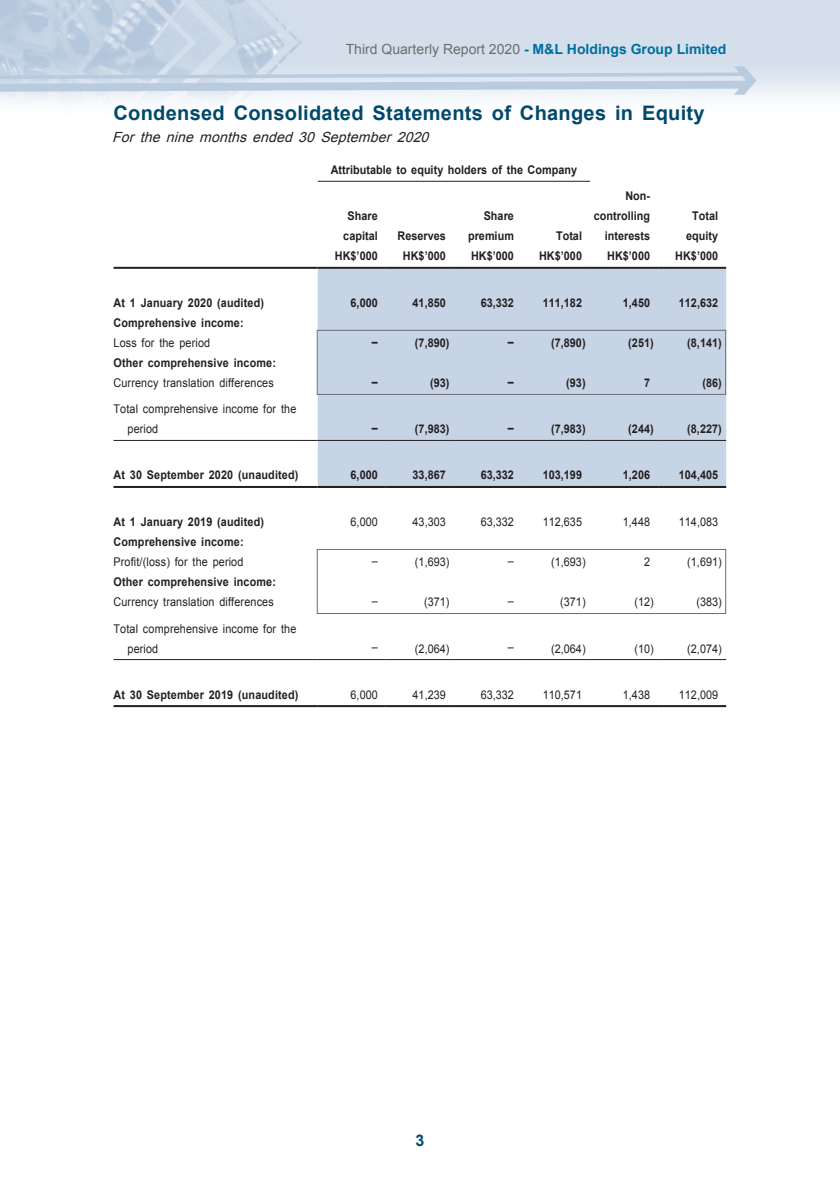
<style>
.page{position:relative;width:840px;height:1191px;background:#fff}
.page>*{position:absolute;margin:0;border:0;box-sizing:border-box;transform-origin:0 0}
._02a_Title{font:700 20px "Arial";letter-spacing:.015em;color:#00486c}
.t1{font:700 16px "Arial";color:#00486c}
.t2{font:14px "Arial";color:#6c6d70}
._01_Body_Text{font:italic 14px "Arial";color:#231f20}
._01_Body_Text-2{font:700 12px/20px "Arial";letter-spacing:.005em;color:#231f20;text-align:center;scale:.9 1}
._15_Table_Stub{font:700 12px "Arial";letter-spacing:.015em;color:#231f20;scale:.9 1}
._15_Table_Stub-2{font:12px/20px "Arial";letter-spacing:.015em;color:#231f20;scale:.9 1}
._01_Body_Text-3{font:12px "Arial";letter-spacing:.005em;color:#231f20;scale:.9 1}
.s1{font-weight:700;color:#006e9f}
</style>
<div class="page">
<img style="left:0;top:0;width:839px;height:708px">
<svg style="left:0;top:66px;width:756px;height:29px;background:#cddae8"></svg>
<div style="left:317px;top:269px;width:408px;height:217px;background:#c7d4e5"></div>
<hr style="left:317px;top:181px;width:272px;height:1px;background:#231f20">
<hr style="left:113px;top:267px;width:204px;height:2px;background:#231f20">
<hr style="left:317px;top:267px;width:68px;height:2px;background:#231f20">
<hr style="left:385px;top:267px;width:68px;height:2px;background:#231f20">
<hr style="left:453px;top:267px;width:68px;height:2px;background:#231f20">
<hr style="left:521px;top:267px;width:68px;height:2px;background:#231f20">
<hr style="left:589px;top:267px;width:68px;height:2px;background:#231f20">
<hr style="left:657px;top:267px;width:68px;height:2px;background:#231f20">
<div style="left:316px;top:330px;width:409px;height:65px;border:1px solid #6c6d70"></div>
<hr style="left:113px;top:440px;width:204px;height:1px;background:#231f20">
<hr style="left:317px;top:440px;width:68px;height:1px;background:#231f20">
<hr style="left:385px;top:440px;width:68px;height:1px;background:#231f20">
<hr style="left:453px;top:440px;width:68px;height:1px;background:#231f20">
<hr style="left:521px;top:440px;width:68px;height:1px;background:#231f20">
<hr style="left:589px;top:440px;width:68px;height:1px;background:#231f20">
<hr style="left:657px;top:440px;width:68px;height:1px;background:#231f20">
<hr style="left:113px;top:486px;width:204px;height:2px;background:#231f20">
<hr style="left:317px;top:486px;width:68px;height:2px;background:#231f20">
<hr style="left:385px;top:486px;width:68px;height:2px;background:#231f20">
<hr style="left:453px;top:486px;width:68px;height:2px;background:#231f20">
<hr style="left:521px;top:486px;width:68px;height:2px;background:#231f20">
<hr style="left:589px;top:486px;width:68px;height:2px;background:#231f20">
<hr style="left:657px;top:486px;width:68px;height:2px;background:#231f20">
<div style="left:316px;top:549px;width:409px;height:65px;border:1px solid #6c6d70"></div>
<hr style="left:113px;top:659px;width:204px;height:1px;background:#231f20">
<hr style="left:317px;top:659px;width:68px;height:1px;background:#231f20">
<hr style="left:385px;top:659px;width:68px;height:1px;background:#231f20">
<hr style="left:453px;top:659px;width:68px;height:1px;background:#231f20">
<hr style="left:521px;top:659px;width:68px;height:1px;background:#231f20">
<hr style="left:589px;top:659px;width:68px;height:1px;background:#231f20">
<hr style="left:657px;top:659px;width:68px;height:1px;background:#231f20">
<hr style="left:113px;top:705px;width:204px;height:2px;background:#231f20">
<hr style="left:317px;top:705px;width:68px;height:2px;background:#231f20">
<hr style="left:385px;top:705px;width:68px;height:2px;background:#231f20">
<hr style="left:453px;top:705px;width:68px;height:2px;background:#231f20">
<hr style="left:521px;top:705px;width:68px;height:2px;background:#231f20">
<hr style="left:589px;top:705px;width:68px;height:2px;background:#231f20">
<hr style="left:657px;top:705px;width:68px;height:2px;background:#231f20">
<p class="t2" style="left:345px;top:40px;width:382px">Third Quarterly Report 2020 <span class="s1">- M&amp;L Holdings Group Limited</span></p>
<p class="_02a_Title" style="left:113px;top:100px;width:592px">Condensed Consolidated Statements of Changes in Equity</p>
<p class="_01_Body_Text" style="left:112px;top:128px;width:323px">For the nine months ended 30 September 2020</p>
<p class="_01_Body_Text-2" style="left:330px;top:160px;width:275px">Attributable to equity holders of the Company</p>
<p class="_01_Body_Text-2" style="left:343px;top:206px;width:40px">Share capital</p>
<p class="_01_Body_Text-2" style="left:593px;top:186px;width:64px;text-align:right">Non&shy;controlling interests</p>
<p class="_01_Body_Text-2" style="left:468px;top:206px;width:52px;text-align:right">Share premium</p>
<p class="_01_Body_Text-2" style="left:685px;top:206px;width:37px">Total equity</p>
<p class="_01_Body_Text-2" style="left:397px;top:226px;width:55px">Reserves</p>
<p class="_01_Body_Text-2" style="left:555px;top:226px;width:30px">Total</p>
<p class="_01_Body_Text-2" style="left:335px;top:246px;width:49px">HK$’000</p>
<p class="_01_Body_Text-2" style="left:403px;top:246px;width:49px">HK$’000</p>
<p class="_01_Body_Text-2" style="left:471px;top:246px;width:49px">HK$’000</p>
<p class="_01_Body_Text-2" style="left:539px;top:246px;width:49px">HK$’000</p>
<p class="_01_Body_Text-2" style="left:607px;top:246px;width:49px">HK$’000</p>
<p class="_01_Body_Text-2" style="left:675px;top:246px;width:49px">HK$’000</p>
<p class="_15_Table_Stub" style="left:113px;top:295px;width:169px">At 1 January 2020 (audited)</p>
<p class="_01_Body_Text-2" style="left:350px;top:293px;width:32px">6,000</p>
<p class="_01_Body_Text-2" style="left:412px;top:293px;width:38px">41,850</p>
<p class="_01_Body_Text-2" style="left:480px;top:293px;width:38px">63,332</p>
<p class="_01_Body_Text-2" style="left:542px;top:293px;width:45px">111,182</p>
<p class="_01_Body_Text-2" style="left:622px;top:293px;width:32px">1,450</p>
<p class="_01_Body_Text-2" style="left:678px;top:293px;width:45px">112,632</p>
<p class="_15_Table_Stub" style="left:113px;top:315px;width:146px">Comprehensive income:</p>
<p class="_15_Table_Stub-2" style="left:113px;top:333px;width:109px">Loss for the period</p>
<p class="_01_Body_Text-2" style="left:371px;top:332px;width:8px">–</p>
<p class="_01_Body_Text-2" style="left:415px;top:333px;width:40px">(7,890)</p>
<p class="_01_Body_Text-2" style="left:507px;top:332px;width:8px">–</p>
<p class="_01_Body_Text-2" style="left:551px;top:333px;width:40px">(7,890)</p>
<p class="_01_Body_Text-2" style="left:628px;top:333px;width:30px">(251)</p>
<p class="_01_Body_Text-2" style="left:687px;top:333px;width:40px">(8,141)</p>
<p class="_15_Table_Stub" style="left:113px;top:355px;width:182px">Other comprehensive income:</p>
<p class="_15_Table_Stub-2" style="left:113px;top:373px;width:179px">Currency translation differences</p>
<p class="_01_Body_Text-2" style="left:371px;top:372px;width:8px">–</p>
<p class="_01_Body_Text-2" style="left:430px;top:373px;width:23px">(93)</p>
<p class="_01_Body_Text-2" style="left:507px;top:372px;width:8px">–</p>
<p class="_01_Body_Text-2" style="left:566px;top:373px;width:23px">(93)</p>
<p class="_01_Body_Text-2" style="left:643px;top:373px;width:8px">7</p>
<p class="_01_Body_Text-2" style="left:702px;top:373px;width:23px">(86)</p>
<p class="_15_Table_Stub-2" style="left:127px;top:399px;width:189px;text-indent:-14px">Total comprehensive income for the period</p>
<p class="_01_Body_Text-2" style="left:371px;top:418px;width:8px">–</p>
<p class="_01_Body_Text-2" style="left:415px;top:419px;width:40px">(7,983)</p>
<p class="_01_Body_Text-2" style="left:507px;top:418px;width:8px">–</p>
<p class="_01_Body_Text-2" style="left:551px;top:419px;width:40px">(7,983)</p>
<p class="_01_Body_Text-2" style="left:628px;top:419px;width:30px">(244)</p>
<p class="_01_Body_Text-2" style="left:687px;top:419px;width:40px">(8,227)</p>
<p class="_15_Table_Stub" style="left:113px;top:467px;width:207px">At 30 September 2020 (unaudited)</p>
<p class="_01_Body_Text-2" style="left:350px;top:465px;width:32px">6,000</p>
<p class="_01_Body_Text-2" style="left:412px;top:465px;width:38px">33,867</p>
<p class="_01_Body_Text-2" style="left:480px;top:465px;width:38px">63,332</p>
<p class="_01_Body_Text-2" style="left:542px;top:465px;width:45px">103,199</p>
<p class="_01_Body_Text-2" style="left:622px;top:465px;width:32px">1,206</p>
<p class="_01_Body_Text-2" style="left:678px;top:465px;width:45px">104,405</p>
<p class="_15_Table_Stub" style="left:113px;top:514px;width:169px">At 1 January 2019 (audited)</p>
<p class="_01_Body_Text-3" style="left:350px;top:514px;width:32px">6,000</p>
<p class="_01_Body_Text-3" style="left:412px;top:514px;width:38px">43,303</p>
<p class="_01_Body_Text-3" style="left:480px;top:514px;width:38px">63,332</p>
<p class="_01_Body_Text-3" style="left:542px;top:514px;width:45px">112,635</p>
<p class="_01_Body_Text-3" style="left:622px;top:514px;width:32px">1,448</p>
<p class="_01_Body_Text-3" style="left:678px;top:514px;width:45px">114,083</p>
<p class="_15_Table_Stub" style="left:113px;top:534px;width:146px">Comprehensive income:</p>
<p class="_15_Table_Stub-2" style="left:113px;top:552px;width:146px">Profit/(loss) for the period</p>
<p class="_01_Body_Text-3" style="left:371px;top:553px;width:8px">–</p>
<p class="_01_Body_Text-3" style="left:415px;top:554px;width:40px">(1,693)</p>
<p class="_01_Body_Text-3" style="left:507px;top:553px;width:8px">–</p>
<p class="_01_Body_Text-3" style="left:551px;top:554px;width:40px">(1,693)</p>
<p class="_01_Body_Text-3" style="left:643px;top:554px;width:8px">2</p>
<p class="_01_Body_Text-3" style="left:687px;top:554px;width:40px">(1,691)</p>
<p class="_15_Table_Stub" style="left:113px;top:574px;width:182px">Other comprehensive income:</p>
<p class="_15_Table_Stub-2" style="left:113px;top:592px;width:179px">Currency translation differences</p>
<p class="_01_Body_Text-3" style="left:371px;top:593px;width:8px">–</p>
<p class="_01_Body_Text-3" style="left:424px;top:594px;width:30px">(371)</p>
<p class="_01_Body_Text-3" style="left:507px;top:593px;width:8px">–</p>
<p class="_01_Body_Text-3" style="left:560px;top:594px;width:30px">(371)</p>
<p class="_01_Body_Text-3" style="left:634px;top:594px;width:23px">(12)</p>
<p class="_01_Body_Text-3" style="left:696px;top:594px;width:30px">(383)</p>
<p class="_15_Table_Stub-2" style="left:127px;top:618px;width:189px;text-indent:-14px">Total comprehensive income for the period</p>
<p class="_01_Body_Text-3" style="left:371px;top:639px;width:8px">–</p>
<p class="_01_Body_Text-3" style="left:415px;top:640px;width:40px">(2,064)</p>
<p class="_01_Body_Text-3" style="left:507px;top:639px;width:8px">–</p>
<p class="_01_Body_Text-3" style="left:551px;top:640px;width:40px">(2,064)</p>
<p class="_01_Body_Text-3" style="left:634px;top:640px;width:23px">(10)</p>
<p class="_01_Body_Text-3" style="left:687px;top:640px;width:40px">(2,074)</p>
<p class="_15_Table_Stub" style="left:113px;top:686px;width:207px">At 30 September 2019 (unaudited)</p>
<p class="_01_Body_Text-3" style="left:350px;top:686px;width:32px">6,000</p>
<p class="_01_Body_Text-3" style="left:412px;top:686px;width:38px">41,239</p>
<p class="_01_Body_Text-3" style="left:480px;top:686px;width:38px">63,332</p>
<p class="_01_Body_Text-3" style="left:542px;top:686px;width:45px">110,571</p>
<p class="_01_Body_Text-3" style="left:622px;top:686px;width:32px">1,438</p>
<p class="_01_Body_Text-3" style="left:678px;top:686px;width:45px">112,009</p>
<h2 class="t1" style="left:415px;top:1130px;width:10px">3</h2>
</div>
